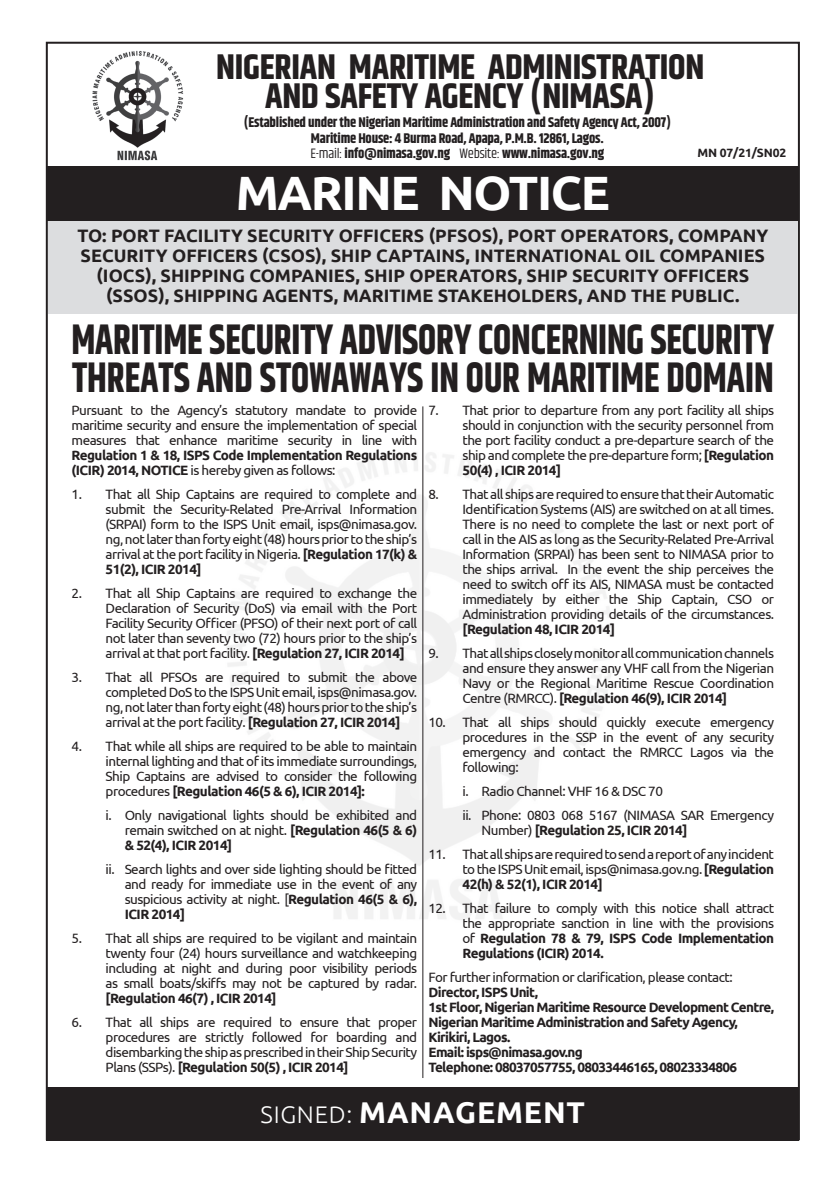
<style>
.page{position:relative;width:823px;height:1177px;background:#fff}
.page>*{position:absolute;margin:0;border:0;box-sizing:border-box;transform-origin:0 0}
.t1{font:700 48.2px "Ubuntu";letter-spacing:-.03em;color:#fff}
.t2{font:700 42.6px/38.1px "Khand";letter-spacing:-.005em;color:#231f20;scale:.87 1}
.t3{font:700 35.6px/28.7px "Khand";letter-spacing:-.005em;color:#231f20;text-align:center}
.t4{font:700 30px "Ubuntu";letter-spacing:.03em;color:#fff}
.t5{font:700 18px/20px "Ubuntu";color:#231f20;text-align:center}
.t6{font:700 14px/15.3px "Khand";letter-spacing:-.015em;color:#231f20;text-align:center}
.t7{font:13.5px/15px "Ubuntu";letter-spacing:-.04em;color:#231f20;text-align:justify}
.t8{font:700 13.5px/15px "Ubuntu";letter-spacing:-.05em;color:#231f20}
.t9{font:700 12px "Ubuntu";letter-spacing:-.01em;color:#231f20}
.s1{font-weight:400}
.s2{font-weight:700}
.s3{font-weight:300;font-size:24px}
</style>
<div class="page">
<img style="left:227px;top:435px;width:386px;height:492px">
<img style="left:92px;top:50px;width:92px;height:111px">
<div style="left:47px;top:166px;width:751px;height:54px;background:#231f20"></div>
<div style="left:48px;top:221px;width:749px;height:93px;background:#dcdddf"></div>
<div style="left:46px;top:1086px;width:752px;height:54px;background:#231f20"></div>
<hr style="left:422px;top:406px;width:1px;height:671px;background:#231f20">
<h3 class="t3" style="left:216px;top:55px;width:489px">NIGERIAN MARITIME ADMINISTRATION<br>AND SAFETY AGENCY (NIMASA)</h3>
<p class="t6" style="left:243px;top:116px;width:428px">(Established under the Nigerian Maritime Administration and Safety Agency Act, 2007)<br>Maritime House: 4 Burma Road, Apapa, P.M.B. 12861, Lagos.<br><span class="s1">E-mail:</span> info@nimasa.gov.ng <span class="s1">Website:</span> www.nimasa.gov.ng</p>
<p class="t9" style="left:697px;top:146px;width:90px">MN 07/21/SN02</p>
<h1 class="t1" style="left:236px;top:164px;width:375px">MARINE NOTICE</h1>
<p class="t5" style="left:77px;top:226px;width:692px">TO: PORT FACILITY SECURITY OFFICERS (PFSOS), PORT OPERATORS, COMPANY SECURITY OFFICERS (CSOS), SHIP CAPTAINS, INTERNATIONAL OIL COMPANIES (IOCS), SHIPPING COMPANIES, SHIP OPERATORS, SHIP SECURITY OFFICERS (SSOS), SHIPPING AGENTS, MARITIME STAKEHOLDERS, AND THE PUBLIC.</p>
<h2 class="t2" style="left:71px;top:323px;width:809px">MARITIME SECURITY ADVISORY CONCERNING SECURITY<br>THREATS AND STOWAWAYS IN OUR MARITIME DOMAIN</h2>
<p class="t7" style="left:72px;top:402px;width:347px">Pursuant to the Agency’s statutory mandate to provide maritime security and ensure the implementation of special measures that enhance maritime security in line with</p>
<p class="t8" style="left:72px;top:447px;width:347px">Regulation 1 &amp; 18, ISPS Code Implementation Regulations (ICIR) 2014, NOTICE <span class="s1">is hereby given as follows:</span></p>
<p class="t7" style="left:106px;top:486px;width:313px;text-indent:-34px">1. That all Ship Captains are required to complete and submit the Security-Related Pre-Arrival Information (SRPAI) form to the ISPS Unit email, isps@nimasa.gov. ng, not later than forty eight (48) hours prior to the ship’s arrival at the port facility in Nigeria. <span class="s2">[Regulation 17(k) &amp; 51(2), ICIR 2014]</span></p>
<p class="t7" style="left:106px;top:585px;width:313px;text-indent:-34px">2. That all Ship Captains are required to exchange the Declaration of Security (DoS) via email with the Port Facility Security Officer (PFSO) of their next port of call not later than seventy two (72) hours prior to the ship’s arrival at that port facility. <span class="s2">[Regulation 27, ICIR 2014]</span></p>
<p class="t7" style="left:106px;top:669px;width:313px;text-indent:-34px">3. That all PFSOs are required to submit the above completed DoS to the ISPS Unit email, isps@nimasa.gov. ng, not later than forty eight (48) hours prior to the ship’s arrival at the port facility. <span class="s2">[Regulation 27, ICIR 2014]</span></p>
<p class="t7" style="left:106px;top:738px;width:313px;text-indent:-34px">4. That while all ships are required to be able to maintain internal lighting and that of its immediate surroundings, Ship Captains are advised to consider the following procedures <span class="s2">[Regulation 46(5 &amp; 6), ICIR 2014]:</span></p>
<p class="t7" style="left:125px;top:807px;width:294px;text-indent:-19px">i. Only navigational lights should be exhibited and remain switched on at night. <span class="s2">[Regulation 46(5 &amp; 6) &amp; 52(4), ICIR 2014]</span></p>
<p class="t7" style="left:125px;top:861px;width:294px;text-indent:-19px">ii. Search lights and over side lighting should be fitted and ready for immediate use in the event of any suspicious activity at night. [<span class="s2">Regulation 46(5 &amp; 6), ICIR 2014]</span></p>
<p class="t7" style="left:106px;top:930px;width:313px;text-indent:-34px">5. That all ships are required to be vigilant and maintain twenty four (24) hours surveillance and watchkeeping including at night and during poor visibility periods as small boats/skiffs may not be captured by radar.</p>
<p class="t8" style="left:106px;top:990px;width:172px">[Regulation 46(7) , ICIR 2014]</p>
<p class="t7" style="left:106px;top:1014px;width:313px;text-indent:-34px">6. That all ships are required to ensure that proper procedures are strictly followed for boarding and disembarking the ship as prescribed in their Ship Security Plans (SSPs). <span class="s2">[Regulation 50(5) , ICIR 2014]</span></p>
<p class="t7" style="left:462px;top:402px;width:313px;text-indent:-34px">7. That prior to departure from any port facility all ships should in conjunction with the security personnel from the port facility conduct a pre-departure search of the ship and complete the pre-departure form; <span class="s2">[Regulation 50(4) , ICIR 2014]</span></p>
<p class="t7" style="left:462px;top:486px;width:313px;text-indent:-34px">8. That all ships are required to ensure that their Automatic Identification Systems (AIS) are switched on at all times.<br>There is no need to complete the last or next port of call in the AIS as long as the Security-Related Pre-Arrival Information (SRPAI) has been sent to NIMASA prior to the ships arrival. In the event the ship perceives the need to switch off its AIS, NIMASA must be contacted immediately by either the Ship Captain, CSO or Administration providing details of the circumstances.</p>
<p class="t8" style="left:462px;top:621px;width:154px">[Regulation 48, ICIR 2014]</p>
<p class="t7" style="left:462px;top:645px;width:313px;text-indent:-34px">9. That all ships closely monitor all communication channels and ensure they answer any VHF call from the Nigerian Navy or the Regional Maritime Rescue Coordination Centre (RMRCC). <span class="s2">[Regulation 46(9), ICIR 2014]</span></p>
<p class="t7" style="left:462px;top:714px;width:313px;text-indent:-34px">10. That all ships should quickly execute emergency procedures in the SSP in the event of any security emergency and contact the RMRCC Lagos via the following:</p>
<p class="t7" style="left:462px;top:779px;width:313px;line-height:24px">i. Radio Channel: VHF 16 &amp; DSC 70<br>ii. Phone: 0803 068 5167 (NIMASA SAR Emergency</p>
<p class="t8" style="left:481px;top:822px;width:207px"><span class="s1">Number)</span> [Regulation 25, ICIR 2014]</p>
<p class="t7" style="left:462px;top:846px;width:313px;text-indent:-34px">11. That all ships are required to send a report of any incident to the ISPS Unit email, isps@nimasa.gov.ng. <span class="s2">[Regulation 42(h) &amp; 52(1), ICIR 2014]</span></p>
<p class="t7" style="left:462px;top:900px;width:313px;text-indent:-34px">12. That failure to comply with this notice shall attract the appropriate sanction in line with the provisions of <span class="s2">Regulation 78 &amp; 79, ISPS Code Implementation Regulations (ICIR) 2014.</span></p>
<p class="t7" style="left:428px;top:969px;width:305px">For further information or clarification, please contact:</p>
<p class="t8" style="left:428px;top:984px;width:347px">Director, ISPS Unit,<br>1st Floor, Nigerian Maritime Resource Development Centre, Nigerian Maritime Administration and Safety Agency, Kirikiri, Lagos.<br>Email: isps@nimasa.gov.ng<br>Telephone: 08037057755, 08033446165, 08023334806</p>
<h3 class="t4" style="left:260px;top:1094px;width:326px"><span class="s3">SIGNED:</span> MANAGEMENT</h3>
</div>
